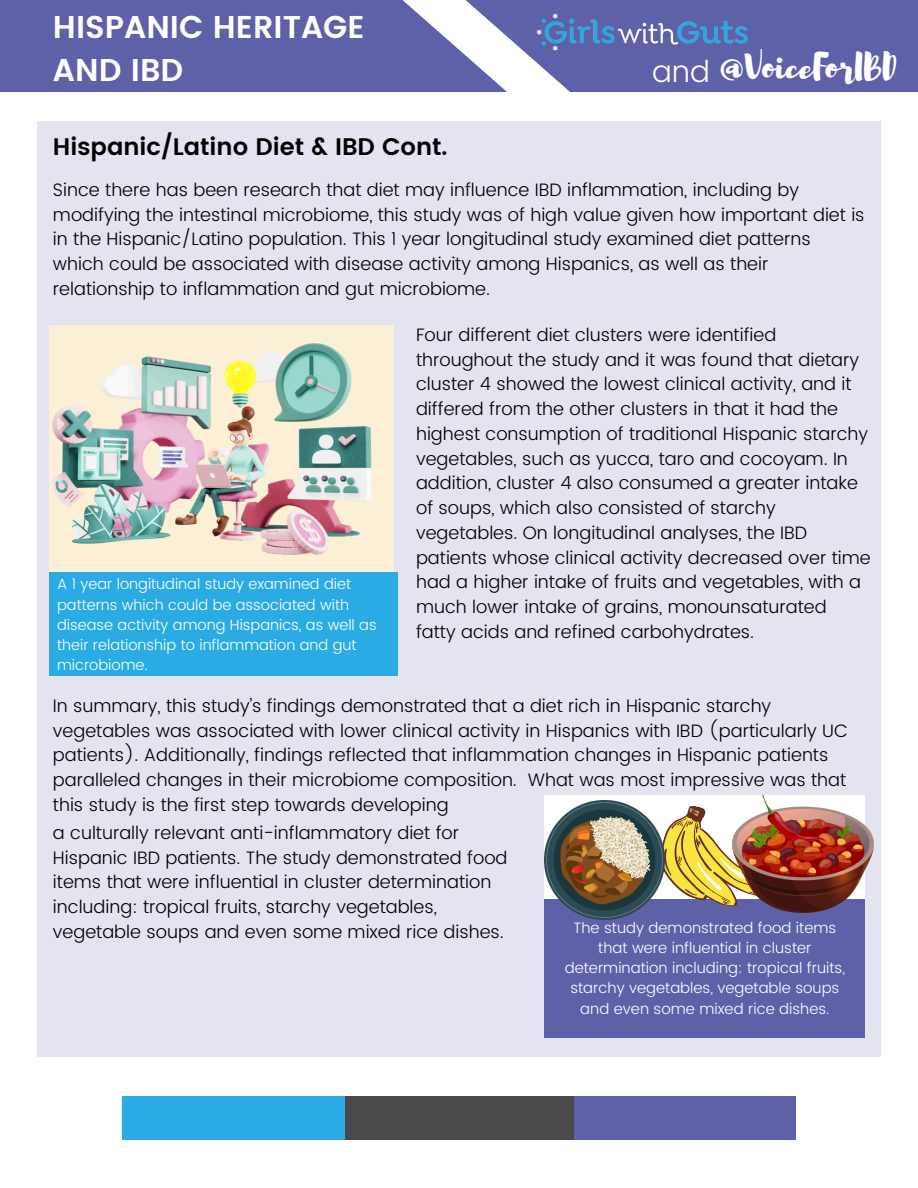
<style>
.page{position:relative;width:918px;height:1188px;background:#fff}
.page>*{position:absolute;margin:0;border:0;box-sizing:border-box;transform-origin:0 0}
.t1{font:36.3px "Brusher";color:#fff}
.t2{font:600 31.5px/43.8px "Poppins";color:#fff}
.t3{font:300 30px "Poppins";color:#fff}
.t4{font:600 24px "Poppins";color:#000}
.t5{font:300 18px/24.8px "Poppins";color:#000}
.t6{font:300 15px/20.2px "Poppins";color:#fff;text-align:center}
.t7{font:300 14.7px/20.2px "Poppins";color:#fff}
</style>
<div class="page">
<div style="left:0;top:0;width:918px;height:92px;background:#5e60a8"></div>
<svg style="left:322px;top:0;width:307px;height:122px"></svg>
<div style="left:37px;top:122px;width:844px;height:935px;background:#e4e4f0"></div>
<div style="left:122px;top:1096px;width:229px;height:43px;background:#2babe3"></div>
<div style="left:567px;top:1096px;width:229px;height:43px;background:#5e60a8"></div>
<div style="left:345px;top:1096px;width:228px;height:43px;background:#4a4a4d"></div>
<div style="left:49px;top:326px;width:344px;height:350px;background:#fbf0d5"></div>
<div style="left:49px;top:572px;width:349px;height:104px;background:#2babe3"></div>
<div style="left:545px;top:899px;width:320px;height:139px;background:#5e60a8"></div>
<svg style="left:664px;top:800px;width:69px;height:106px;background:#dbc881"></svg>
<img style="left:733px;top:796px;width:140px;height:117px">
<img style="left:545px;top:800px;width:119px;height:119px">
<img style="left:53px;top:344px;width:318px;height:210px">
<img style="left:534px;top:13px;width:214px;height:66px">
<p class="t2" style="left:53px;top:5px;width:313px">HISPANIC HERITAGE<br>AND IBD</p>
<h5 class="t4" style="left:53px;top:133px;width:396px">Hispanic/Latino Diet &amp; IBD Cont.</h5>
<p class="t3" style="left:652px;top:54px;width:59px">and</p>
<p class="t1" style="left:721px;top:43px;width:177px">@VoiceForIBD</p>
<h3 class="t5" style="left:53px;top:177px;width:813px">Since there has been research that diet may influence IBD inflammation, including by modifying the intestinal microbiome, this study was of high value given how important diet is in the Hispanic/Latino population. This 1 year longitudinal study examined diet patterns which could be associated with disease activity among Hispanics, as well as their relationship to inflammation and gut microbiome.</h3>
<h4 class="t5" style="left:416px;top:322px;width:456px">Four different diet clusters were identified throughout the study and it was found that dietary cluster 4 showed the lowest clinical activity, and it differed from the other clusters in that it had the highest consumption of traditional Hispanic starchy vegetables, such as yucca, taro and cocoyam. In addition, cluster 4 also consumed a greater intake of soups, which also consisted of starchy vegetables. On longitudinal analyses, the IBD patients whose clinical activity decreased over time had a higher intake of fruits and vegetables, with a much lower intake of grains, monounsaturated<br>fatty acids and refined carbohydrates.</h4>
<p class="t7" style="left:57px;top:574px;width:321px">A 1 year longitudinal study examined diet patterns which could be associated with disease activity among Hispanics, as well as their relationship to inflammation and gut microbiome.</p>
<h5 class="t5" style="left:53px;top:693px;width:797px">In summary, this study’s findings demonstrated that a diet rich in Hispanic starchy vegetables was associated with lower clinical activity in Hispanics with IBD (particularly UC patients). Additionally, findings reflected that inflammation changes in Hispanic patients paralleled changes in their microbiome composition. What was most impressive was that this study is the first step towards developing</h5>
<h5 class="t5" style="left:53px;top:820px;width:456px">a culturally relevant anti-inflammatory diet for Hispanic IBD patients. The study demonstrated food items that were influential in cluster determination including: tropical fruits, starchy vegetables, vegetable soups and even some mixed rice dishes.</h5>
<p class="t6" style="left:565px;top:917px;width:282px">The study demonstrated food items that were influential in cluster determination including: tropical fruits, starchy vegetables, vegetable soups and even some mixed rice dishes.</p>
</div>
